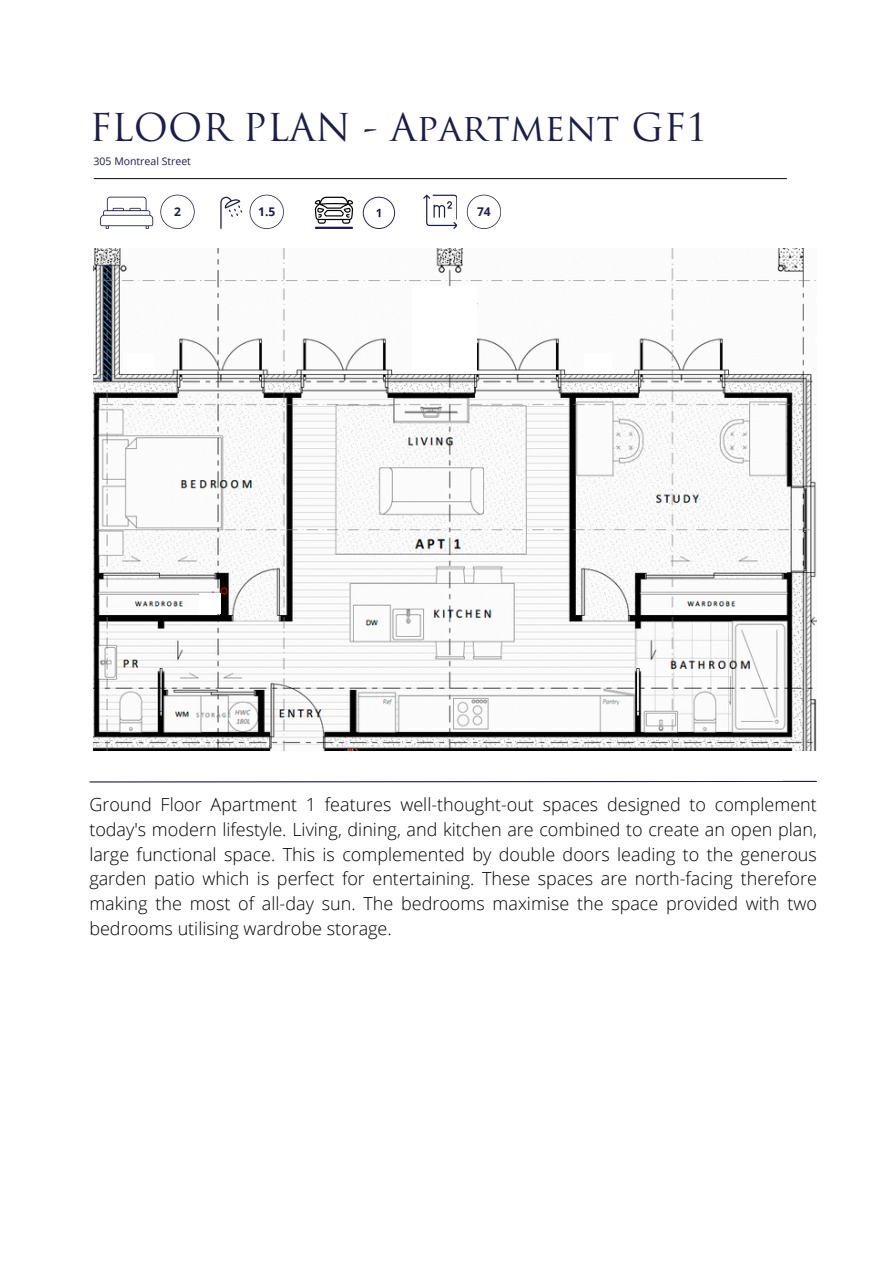
<style>
.page{position:relative;width:894px;height:1264px;background:#fff}
.page>*{position:absolute;margin:0;border:0;box-sizing:border-box;transform-origin:0 0}
.t1{font:37.5px "Trajan Pro";color:#1c1d4b}
.t2{font:300 18px/24.8px "Open Sans";color:#000;text-align:justify}
.t3{font:700 12px "Open Sans";color:#1c1d4b}
.t4{font:10.5px "Open Sans";color:#1c1d4b}
</style>
<div class="page">
<hr style="left:94px;top:178px;width:692px;height:1px;background:#1c1d3a">
<svg style="left:100px;top:197px;width:53px;height:32px"></svg>
<svg style="left:220px;top:197px;width:22px;height:32px"></svg>
<svg style="left:362px;top:197px;width:33px;height:32px"></svg>
<svg style="left:249px;top:195px;width:34px;height:33px"></svg>
<svg style="left:423px;top:195px;width:34px;height:33px"></svg>
<svg style="left:466px;top:195px;width:34px;height:33px"></svg>
<svg style="left:315px;top:197px;width:38px;height:27px"></svg>
<hr style="left:316px;top:227px;width:36px;height:2px;background:#1c1d4b">
<svg style="left:160px;top:195px;width:34px;height:33px"></svg>
<svg style="left:89px;top:780px;width:728px;height:3px"></svg>
<div style="left:354px;top:679px;width:428px;height:102px;background:#fff"></div>
<img style="left:94px;top:248px;width:722px;height:502px">
<div style="left:199px;top:593px;width:21px;height:21px;background:#fff"></div>
<div style="left:412px;top:286px;width:65px;height:88px;background:#fff"></div>
<div style="left:584px;top:353px;width:27px;height:21px;background:#fff"></div>
<div style="left:127px;top:353px;width:28px;height:21px;background:#fff"></div>
<p class="t1" style="left:89px;top:113px;width:619px">FLOOR PLAN - Apartment GF1</p>
<p class="t4" style="left:94px;top:154px;width:99px">305 Montreal Street</p>
<p class="t3" style="left:174px;top:204px;width:8px">2</p>
<p class="t3" style="left:258px;top:204px;width:19px">1.5</p>
<p class="t3" style="left:477px;top:203px;width:15px">74</p>
<p class="t2" style="left:89px;top:791px;width:729px">Ground Floor Apartment 1 features well-thought-out spaces designed to complement today's modern lifestyle. Living, dining, and kitchen are combined to create an open plan, large functional space. This is complemented by double doors leading to the generous garden patio which is perfect for entertaining. These spaces are north-facing therefore making the most of all-day sun. The bedrooms maximise the space provided with two bedrooms utilising wardrobe storage.</p>
</div>
